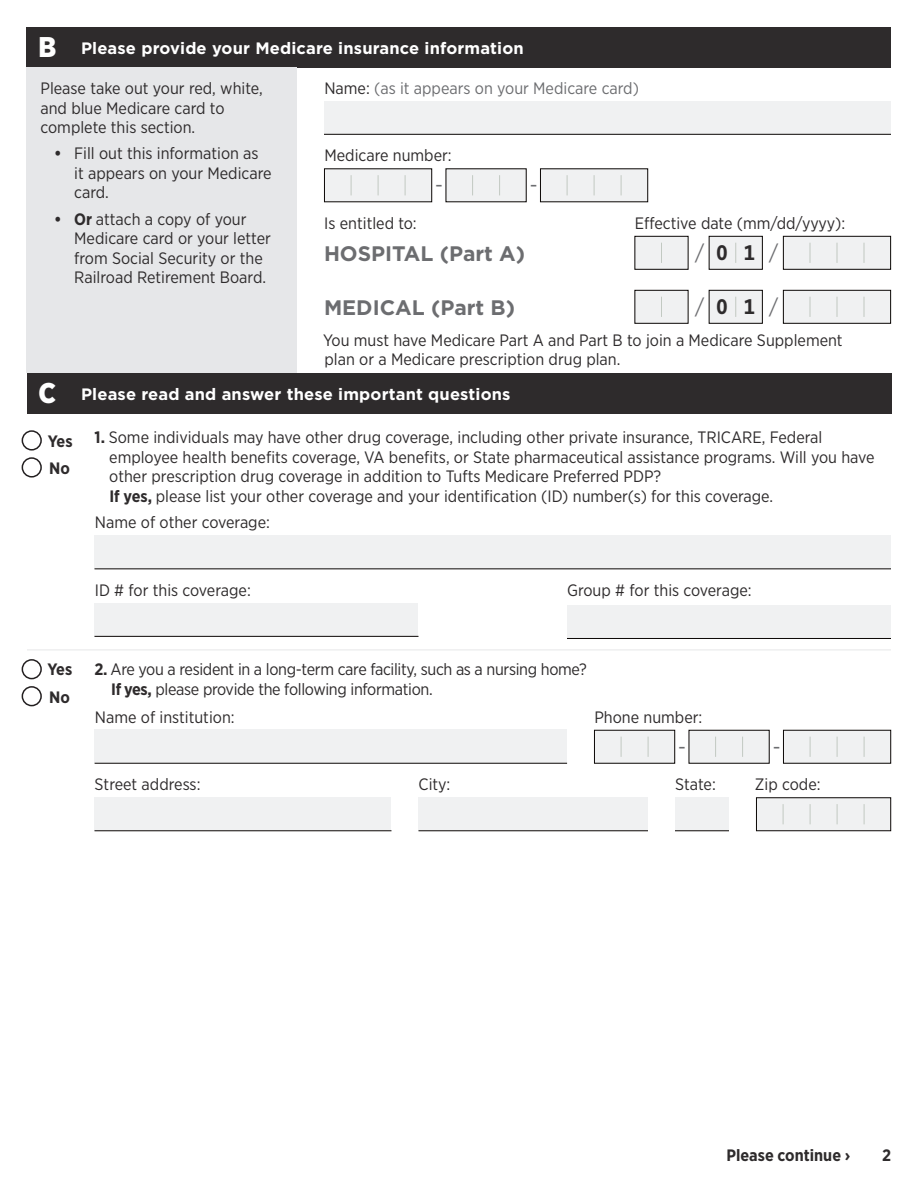
<style>
.page{position:relative;width:918px;height:1188px;background:#fff}
.page>*{position:absolute;margin:0;border:0;box-sizing:border-box;transform-origin:0 0}
.Section_Letter{font:900 28.5px "Gotham Narrow";color:#fff}
.Body{font:700 21px "Gotham";color:#6c6d70}
.Body-2{font:21px "Gotham Narrow";color:#6c6d70}
.Prefill{font:700 21px "Gotham Narrow";color:#2e2b2c}
.Body-3{font:16.5px/19.5px "Gotham Narrow";color:#2e2b2c}
.Body-4{font:16.5px/19.5px "Gotham Narrow";letter-spacing:-.02em;color:#2e2b2c}
.t1{font:700 16.5px "Gotham";letter-spacing:.01em;color:#fff}
.Body-5{font:16.5px "Gotham Narrow";color:#6c6d70}
.t2{font:700 16.5px "Gotham Narrow";color:#2e2b2c}
.s1{font-weight:700}
.s2{color:#2e2b2c}
</style>
<div class="page">
<div style="left:27px;top:27px;width:864px;height:41px;background:#2e2b2c"></div>
<div style="left:27px;top:373px;width:864px;height:41px;background:#2e2b2c"></div>
<div style="left:27px;top:68px;width:270px;height:305px;background:#e6e7e9"></div>
<div style="left:324px;top:101px;width:567px;height:34px;background:#f0f1f2"></div>
<hr style="left:324px;top:134px;width:567px;height:1px;background:#0c0806">
<div style="left:94px;top:535px;width:797px;height:34px;background:#f0f1f2"></div>
<hr style="left:94px;top:568px;width:797px;height:1px;background:#0c0806">
<div style="left:94px;top:603px;width:324px;height:34px;background:#f0f1f2"></div>
<hr style="left:94px;top:636px;width:324px;height:1px;background:#0c0806">
<div style="left:567px;top:605px;width:324px;height:34px;background:#f0f1f2"></div>
<hr style="left:567px;top:638px;width:324px;height:1px;background:#0c0806">
<div style="left:446px;top:168px;width:81px;height:34px;background:#f0f1f2"></div>
<svg style="left:472px;top:175px;width:1px;height:20px"></svg>
<svg style="left:499px;top:175px;width:1px;height:20px"></svg>
<div style="left:540px;top:168px;width:108px;height:34px;background:#f0f1f2"></div>
<svg style="left:567px;top:175px;width:1px;height:20px"></svg>
<svg style="left:594px;top:175px;width:1px;height:20px"></svg>
<svg style="left:621px;top:175px;width:1px;height:20px"></svg>
<div style="left:324px;top:168px;width:108px;height:34px;background:#f0f1f2"></div>
<svg style="left:351px;top:175px;width:1px;height:20px"></svg>
<svg style="left:378px;top:175px;width:1px;height:20px"></svg>
<svg style="left:405px;top:175px;width:1px;height:20px"></svg>
<div style="left:634px;top:236px;width:54px;height:34px;background:#f0f1f2"></div>
<div style="left:634px;top:236px;width:54px;height:34px;border:1px solid #0c0806"></div>
<svg style="left:661px;top:243px;width:1px;height:20px"></svg>
<div style="left:634px;top:290px;width:54px;height:34px;background:#f0f1f2"></div>
<div style="left:634px;top:290px;width:54px;height:34px;border:1px solid #0c0806"></div>
<svg style="left:661px;top:297px;width:1px;height:20px"></svg>
<div style="left:709px;top:236px;width:54px;height:34px;background:#f0f1f2"></div>
<div style="left:709px;top:236px;width:54px;height:34px;border:1px solid #0c0806"></div>
<svg style="left:735px;top:243px;width:1px;height:20px"></svg>
<div style="left:709px;top:290px;width:54px;height:34px;background:#f0f1f2"></div>
<div style="left:709px;top:290px;width:54px;height:34px;border:1px solid #0c0806"></div>
<svg style="left:735px;top:297px;width:1px;height:20px"></svg>
<div style="left:783px;top:236px;width:108px;height:34px;background:#f0f1f2"></div>
<div style="left:783px;top:236px;width:108px;height:34px;border:1px solid #0c0806"></div>
<svg style="left:810px;top:243px;width:1px;height:20px"></svg>
<svg style="left:837px;top:243px;width:1px;height:20px"></svg>
<svg style="left:864px;top:243px;width:1px;height:20px"></svg>
<div style="left:783px;top:290px;width:108px;height:34px;background:#f0f1f2"></div>
<div style="left:783px;top:290px;width:108px;height:34px;border:1px solid #0c0806"></div>
<svg style="left:810px;top:297px;width:1px;height:20px"></svg>
<svg style="left:837px;top:297px;width:1px;height:20px"></svg>
<svg style="left:864px;top:297px;width:1px;height:20px"></svg>
<hr style="left:27px;top:650px;width:864px;height:1px;background:#e6e7e9">
<div style="left:95px;top:730px;width:472px;height:33px;background:#f0f1f2"></div>
<hr style="left:95px;top:763px;width:472px;height:1px;background:#0c0806">
<div style="left:594px;top:730px;width:81px;height:34px;background:#f0f1f2"></div>
<div style="left:594px;top:730px;width:81px;height:34px;border:1px solid #0c0806"></div>
<svg style="left:621px;top:737px;width:1px;height:20px"></svg>
<svg style="left:648px;top:737px;width:1px;height:20px"></svg>
<div style="left:689px;top:730px;width:81px;height:34px;background:#f0f1f2"></div>
<div style="left:689px;top:730px;width:81px;height:34px;border:1px solid #0c0806"></div>
<svg style="left:715px;top:737px;width:1px;height:20px"></svg>
<svg style="left:742px;top:737px;width:1px;height:20px"></svg>
<div style="left:783px;top:730px;width:108px;height:34px;background:#f0f1f2"></div>
<div style="left:783px;top:730px;width:108px;height:34px;border:1px solid #0c0806"></div>
<svg style="left:810px;top:737px;width:1px;height:20px"></svg>
<svg style="left:837px;top:737px;width:1px;height:20px"></svg>
<svg style="left:864px;top:737px;width:1px;height:20px"></svg>
<div style="left:418px;top:797px;width:230px;height:34px;background:#f0f1f2"></div>
<hr style="left:418px;top:830px;width:230px;height:1px;background:#0c0806">
<div style="left:94px;top:797px;width:298px;height:34px;background:#f0f1f2"></div>
<hr style="left:94px;top:830px;width:298px;height:1px;background:#0c0806">
<div style="left:675px;top:797px;width:54px;height:34px;background:#f0f1f2"></div>
<hr style="left:675px;top:830px;width:54px;height:1px;background:#0c0806">
<div style="left:756px;top:797px;width:135px;height:34px;background:#f0f1f2"></div>
<div style="left:756px;top:797px;width:135px;height:34px;border:1px solid #0c0806"></div>
<svg style="left:783px;top:804px;width:1px;height:20px"></svg>
<svg style="left:810px;top:804px;width:1px;height:20px"></svg>
<svg style="left:837px;top:804px;width:1px;height:20px"></svg>
<svg style="left:864px;top:804px;width:1px;height:20px"></svg>
<div style="left:22px;top:430px;width:20px;height:21px;border:2px solid #231f20;border-radius:50%"></div>
<div style="left:22px;top:457px;width:20px;height:21px;border:2px solid #231f20;border-radius:50%"></div>
<div style="left:22px;top:659px;width:20px;height:20px;border:2px solid #231f20;border-radius:50%"></div>
<div style="left:22px;top:686px;width:20px;height:20px;border:2px solid #231f20;border-radius:50%"></div>
<p class="Section_Letter" style="left:38px;top:28px;width:19px">B</p>
<h2 class="t1" style="left:81px;top:37px;width:444px">Please provide your Medicare insurance information</h2>
<p class="Body-3" style="left:40px;top:78px;width:224px">Please take out your red, white, and blue Medicare card to complete this section.</p>
<p class="Body-3" style="left:74px;top:144px;width:199px;text-indent:-20px"><span class="s1">•</span> Fill out this information as it appears on your Medicare card.</p>
<p class="Body-3" style="left:74px;top:209px;width:198px;text-indent:-20px"><span class="s1">• Or</span> attach a copy of your<br>Medicare card or your letter from Social Security or the<br>Railroad Retirement Board.</p>
<p class="Body-5" style="left:324px;top:78px;width:316px"><span class="s2">Name:</span> (as it appears on your Medicare card)</p>
<p class="Body-3" style="left:324px;top:146px;width:129px">Medicare number:</p>
<p class="Body-2" style="left:435px;top:172px;width:9px">-</p>
<p class="Body-2" style="left:530px;top:172px;width:9px">-</p>
<p class="Body-3" style="left:324px;top:213px;width:94px">Is entitled to:</p>
<p class="Body-3" style="left:635px;top:213px;width:212px">Effective date (mm/dd/yyyy):</p>
<p class="Body" style="left:324px;top:240px;width:203px">HOSPITAL (Part A)</p>
<p class="Body" style="left:324px;top:294px;width:193px">MEDICAL (Part B)</p>
<p class="Body-2" style="left:695px;top:239px;width:11px">/</p>
<p class="Body-2" style="left:695px;top:293px;width:11px">/</p>
<p class="Body-2" style="left:769px;top:239px;width:11px">/</p>
<p class="Body-2" style="left:769px;top:293px;width:11px">/</p>
<p class="Prefill" style="left:717px;top:239px;width:13px">0</p>
<p class="Prefill" style="left:717px;top:293px;width:13px">0</p>
<p class="Prefill" style="left:744px;top:239px;width:13px">1</p>
<p class="Prefill" style="left:744px;top:293px;width:13px">1</p>
<p class="Body-3" style="left:323px;top:330px;width:521px">You must have Medicare Part A and Part B to join a Medicare Supplement plan or a Medicare prescription drug plan.</p>
<p class="Section_Letter" style="left:39px;top:374px;width:19px">C</p>
<h2 class="t1" style="left:81px;top:383px;width:431px">Please read and answer these important questions</h2>
<p class="t2" style="left:48px;top:431px;width:26px">Yes</p>
<p class="t2" style="left:49px;top:458px;width:22px">No</p>
<p class="Body-3" style="left:109px;top:428px;width:767px;text-indent:-15px"><span class="s1">1.</span> Some individuals may have other drug coverage, including other private insurance, TRICARE, Federal employee health benefits coverage, VA benefits, or State pharmaceutical assistance programs. Will you have other prescription drug coverage in addition to Tufts Medicare Preferred PDP?<br><span class="s1">If yes,</span> please list your other coverage and your identification (ID) number(s) for this coverage.</p>
<p class="Body-3" style="left:95px;top:513px;width:177px">Name of other coverage:</p>
<p class="Body-3" style="left:95px;top:580px;width:158px">ID # for this coverage:</p>
<p class="Body-3" style="left:567px;top:580px;width:186px">Group # for this coverage:</p>
<p class="t2" style="left:48px;top:659px;width:26px">Yes</p>
<p class="t2" style="left:49px;top:686px;width:22px">No</p>
<p class="Body-4" style="left:111px;top:659px;width:477px;text-indent:-17px"><span class="s1">2.</span> Are you a resident in a long-term care facility, such as a nursing home?<br><span class="s1">If yes,</span> please provide the following information.</p>
<p class="Body-3" style="left:95px;top:707px;width:141px">Name of institution:</p>
<p class="Body-3" style="left:594px;top:707px;width:110px">Phone number:</p>
<p class="Body-2" style="left:678px;top:733px;width:9px">-</p>
<p class="Body-2" style="left:773px;top:733px;width:9px">-</p>
<p class="Body-3" style="left:95px;top:774px;width:107px">Street address:</p>
<p class="Body-3" style="left:419px;top:774px;width:33px">City:</p>
<p class="Body-3" style="left:675px;top:774px;width:42px">State:</p>
<p class="Body-3" style="left:755px;top:774px;width:67px">Zip code:</p>
<p class="t2" style="left:726px;top:1144px;width:126px">Please continue ›</p>
<p class="t2" style="left:882px;top:1144px;width:10px">2</p>
</div>
